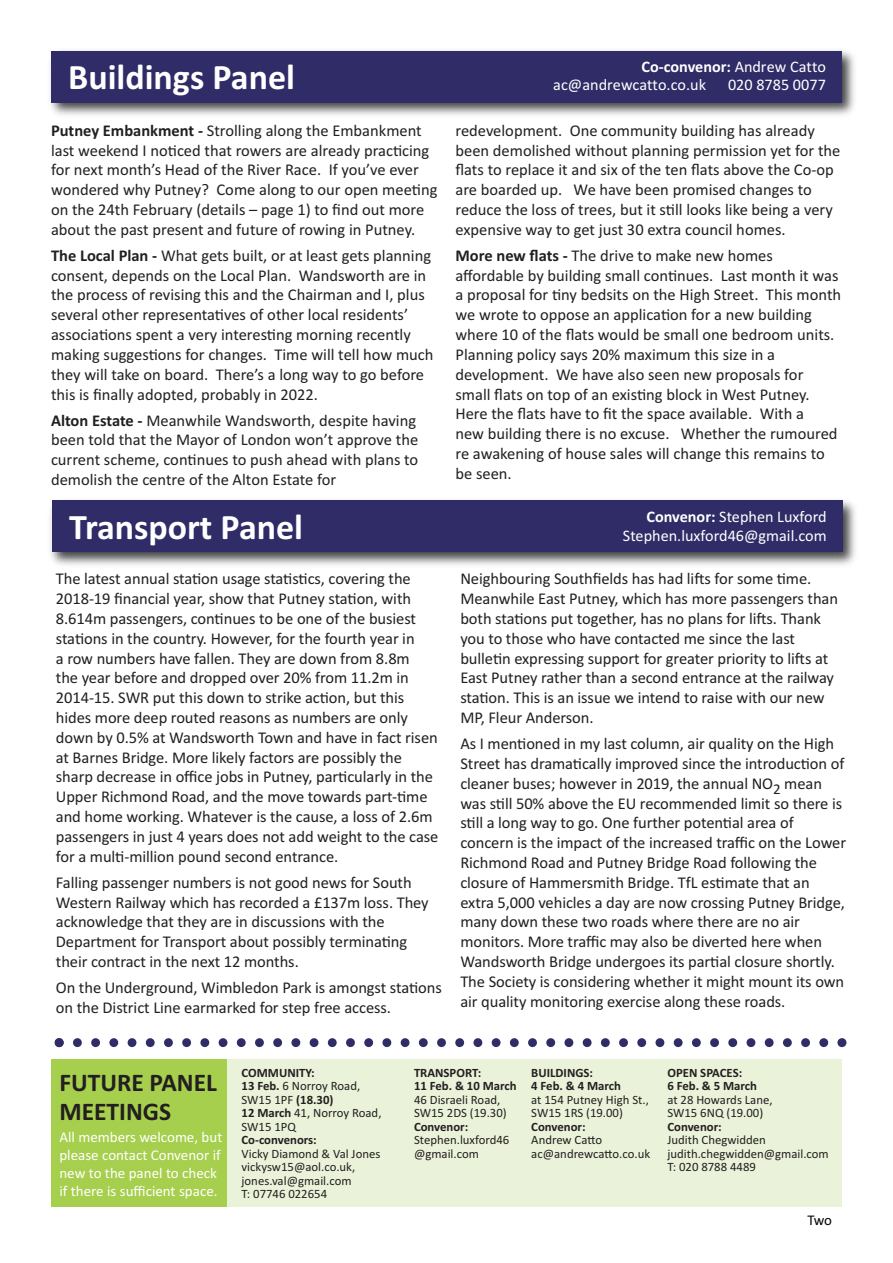
<style>
.page{position:relative;width:893px;height:1263px;background:#fff}
.page>*{position:absolute;margin:0;border:0;box-sizing:border-box;transform-origin:0 0}
.t1{font:700 36px "Calibri";color:#fff}
.t2{font:700 25.5px/28.5px "Calibri";color:#231f20}
.t3{font:16.5px/19.8px "Calibri";letter-spacing:-.005em;color:#231f20}
.t4{font:16.2px/18px "Calibri";color:#fff}
.t5{font:15px/18px "Calibri";color:#fff}
.t6{font:14.85px "Calibri";color:#080505}
.t7{font:12.75px/13.5px "Calibri";color:#231f20}
.t8{font:700 12.75px/13.5px "Calibri";color:#231f20}
.s1{font-weight:700}
</style>
<div class="page">
<div style="left:224px;top:1060px;width:618px;height:147px;background:#eaf3d9"></div>
<div style="left:52px;top:1060px;width:175px;height:147px;background:#a6cf4d"></div>
<svg style="left:55px;top:1038px;width:791px;height:9px"></svg>
<img style="left:50px;top:50px;width:805px;height:65px">
<div style="left:51px;top:51px;width:791px;height:51px;background:#302c67"></div>
<img style="left:50px;top:500px;width:806px;height:65px">
<div style="left:52px;top:501px;width:791px;height:51px;background:#302c67"></div>
<h1 class="t1" style="left:68px;top:56px;width:228px">Buildings Panel</h1>
<p class="t4" style="left:553px;top:57px;width:274px;text-indent:88px"><span class="s1">Co-convenor:</span> Andrew Catto ac@andrewcatto.co.uk</p>
<p class="t4" style="left:728px;top:75px;width:99px">020 8785 0077</p>
<p class="t3" style="left:51px;top:120px;width:388px"><span class="s1">Putney Embankment -</span> Strolling along the Embankment last weekend I noticed that rowers are already practicing for next month’s Head of the River Race. If you’ve ever wondered why Putney? Come along to our open meeting on the 24th February (details – page 1) to find out more about the past present and future of rowing in Putney.</p>
<p class="t3" style="left:51px;top:245px;width:384px"><span class="s1">The Local Plan -</span> What gets built, or at least gets planning consent, depends on the Local Plan. Wandsworth are in the process of revising this and the Chairman and I, plus several other representatives of other local residents’ associations spent a very interesting morning recently making suggestions for changes. Time will tell how much they will take on board. There’s a long way to go before this is finally adopted, probably in 2022.</p>
<p class="t3" style="left:51px;top:410px;width:369px"><span class="s1">Alton Estate -</span> Meanwhile Wandsworth, despite having been told that the Mayor of London won’t approve the current scheme, continues to push ahead with plans to demolish the centre of the Alton Estate for</p>
<p class="t3" style="left:455px;top:120px;width:386px">redevelopment. One community building has already been demolished without planning permission yet for the flats to replace it and six of the ten flats above the Co-op are boarded up. We have been promised changes to reduce the loss of trees, but it still looks like being a very expensive way to get just 30 extra council homes.</p>
<p class="t3" style="left:455px;top:245px;width:387px"><span class="s1">More new flats -</span> The drive to make new homes affordable by building small continues. Last month it was a proposal for tiny bedsits on the High Street. This month we wrote to oppose an application for a new building where 10 of the flats would be small one bedroom units.<br>Planning policy says 20% maximum this size in a development. We have also seen new proposals for small flats on top of an existing block in West Putney.<br>Here the flats have to fit the space available. With a<br>new building there is no excuse. Whether the rumoured re awakening of house sales will change this remains to be seen.</p>
<h1 class="t1" style="left:69px;top:505px;width:236px">Transport Panel</h1>
<p class="t4" style="left:623px;top:506px;width:205px;line-height:19.5px;text-align:right"><span class="s1">Convenor:</span> Stephen Luxford<br>Stephen.luxford46@gmail.com</p>
<p class="t3" style="left:56px;top:569px;width:384px">The latest annual station usage statistics, covering the 2018-19 financial year, show that Putney station, with 8.614m passengers, continues to be one of the busiest stations in the country. However, for the fourth year in<br>a row numbers have fallen. They are down from 8.8m<br>the year before and dropped over 20% from 11.2m in 2014-15. SWR put this down to strike action, but this hides more deep routed reasons as numbers are only down by 0.5% at Wandsworth Town and have in fact risen at Barnes Bridge. More likely factors are possibly the sharp decrease in office jobs in Putney, particularly in the Upper Richmond Road, and the move towards part-time and home working. Whatever is the cause, a loss of 2.6m passengers in just 4 years does not add weight to the case for a multi-million pound second entrance.</p>
<p class="t3" style="left:56px;top:872px;width:374px">Falling passenger numbers is not good news for South Western Railway which has recorded a £137m loss. They acknowledge that they are in discussions with the Department for Transport about possibly terminating their contract in the next 12 months.</p>
<p class="t3" style="left:56px;top:977px;width:387px">On the Underground, Wimbledon Park is amongst stations on the District Line earmarked for step free access.</p>
<p class="t3" style="left:460px;top:569px;width:379px">Neighbouring Southfields has had lifts for some time.<br>Meanwhile East Putney, which has more passengers than both stations put together, has no plans for lifts. Thank you to those who have contacted me since the last bulletin expressing support for greater priority to lifts at East Putney rather than a second entrance at the railway station. This is an issue we intend to raise with our new MP, Fleur Anderson.</p>
<p class="t3" style="left:460px;top:733px;width:387px">As I mentioned in my last column, air quality on the High Street has dramatically improved since the introduction of cleaner buses; however in 2019, the annual NO<sub>2</sub> mean was still 50% above the EU recommended limit so there is still a long way to go. One further potential area of concern is the impact of the increased traffic on the Lower Richmond Road and Putney Bridge Road following the closure of Hammersmith Bridge. TfL estimate that an extra 5,000 vehicles a day are now crossing Putney Bridge, many down these two roads where there are no air monitors. More traffic may also be diverted here when Wandsworth Bridge undergoes its partial closure shortly.<br>The Society is considering whether it might mount its own air quality monitoring exercise along these roads.</p>
<h2 class="t2" style="left:59px;top:1068px;width:159px">FUTURE PANEL<br>MEETINGS</h2>
<p class="t5" style="left:59px;top:1127px;width:164px">All members welcome, but please contact Convenor if new to the panel to check if there is sufficient space.</p>
<p class="t7" style="left:242px;top:1066px;width:141px"><span class="s1">COMMUNITY:<br>13 Feb.</span> 6 Norroy Road,<br>SW15 1PF <span class="s1">(18.30)<br>12 March</span> 41, Norroy Road,<br>SW15 1PQ</p>
<p class="t8" style="left:242px;top:1133px;width:77px">Co-convenors:</p>
<p class="t7" style="left:242px;top:1147px;width:140px">Vicky Diamond &amp; Val Jones vickysw15@aol.co.uk, jones.val@gmail.com<br>T: 07746 022654</p>
<p class="t8" style="left:414px;top:1066px;width:104px">TRANSPORT:<br>11 Feb. &amp; 10 March</p>
<p class="t7" style="left:414px;top:1093px;width:94px">46 Disraeli Road,<br>SW15 2DS (19.30)</p>
<p class="t8" style="left:414px;top:1120px;width:56px">Convenor:</p>
<p class="t7" style="left:414px;top:1133px;width:97px">Stephen.luxford46 @gmail.com</p>
<p class="t8" style="left:531px;top:1066px;width:91px">BUILDINGS:<br>4 Feb. &amp; 4 March</p>
<p class="t7" style="left:531px;top:1093px;width:119px">at 154 Putney High St.,<br>SW15 1RS (19.00)</p>
<p class="t8" style="left:531px;top:1120px;width:56px">Convenor:</p>
<p class="t7" style="left:531px;top:1133px;width:120px">Andrew Catto ac@andrewcatto.co.uk</p>
<p class="t8" style="left:667px;top:1066px;width:91px">OPEN SPACES:<br>6 Feb. &amp; 5 March</p>
<p class="t7" style="left:667px;top:1093px;width:107px">at 28 Howards Lane,<br>SW15 6NQ (19.00)</p>
<p class="t8" style="left:667px;top:1120px;width:56px">Convenor:</p>
<p class="t7" style="left:667px;top:1133px;width:163px">Judith Chegwidden judith.chegwidden@gmail.com<br>T: 020 8788 4489</p>
<p class="t6" style="left:807px;top:1211px;width:26px">Two</p>
</div>
